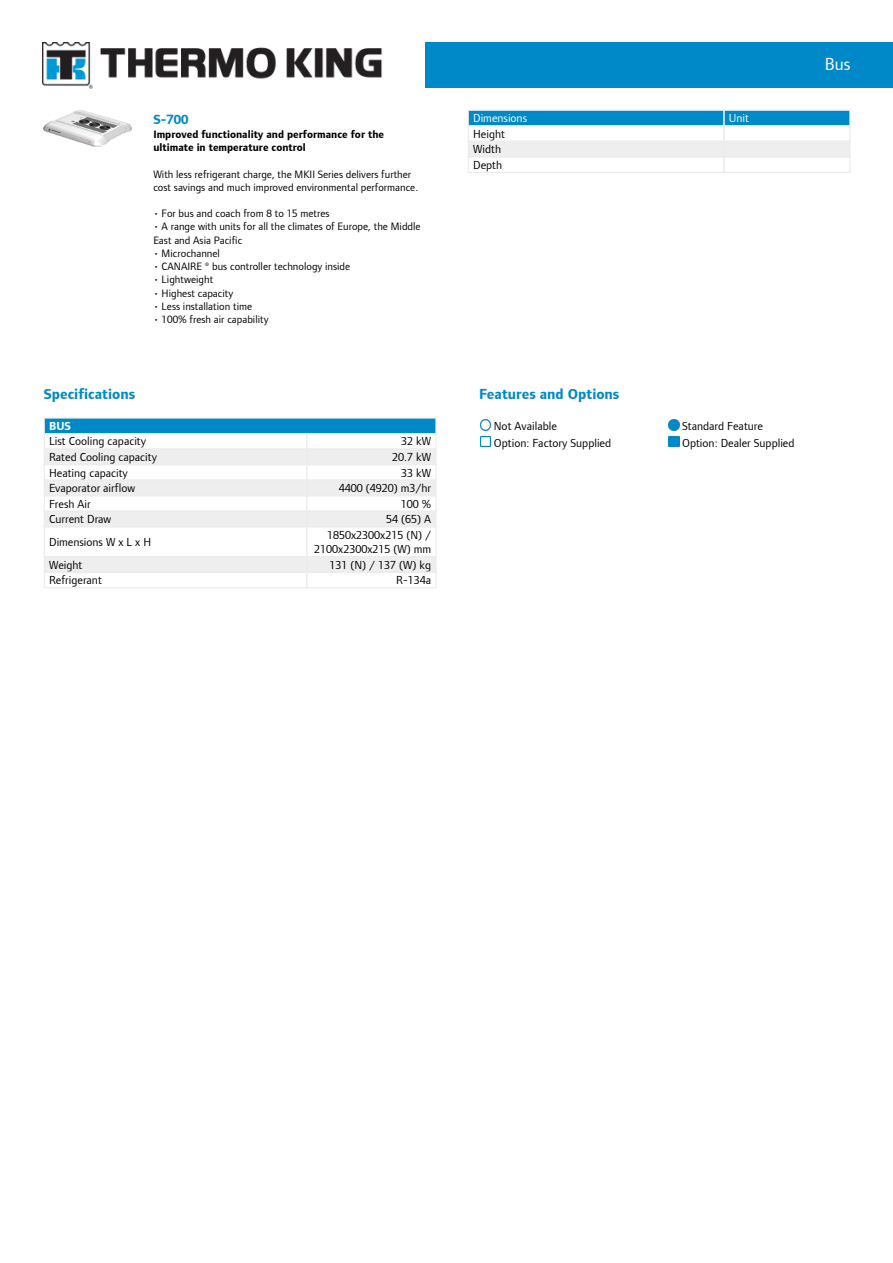
<style>
.page{position:relative;width:893px;height:1263px;background:#fff}
.page>*{position:absolute;margin:0;border:0;box-sizing:border-box;transform-origin:0 0}
.t1{font:18px "Foundry Form Sans Blonde";color:#fff}
.t2{font:700 15px "Foundry Form Sans Blonde";color:#0089c8}
.t3{font:700 13.8px "Foundry Form Sans Blonde";color:#0089c8}
.t4{font:12px/15.6px "Foundry Form Sans Blonde";color:#000}
.t5{font:12px "Foundry Form Sans Blonde";color:#fff}
.t6{font:11.1px/13.2px "Foundry Form Sans Blonde";color:#000}
.t7{font:700 11.1px/13.2px "Foundry Form Sans Blonde";color:#000}
.s1{font-weight:700;color:#fff}
</style>
<div class="page">
<div style="left:43px;top:43px;width:850px;height:45px;background:#0089c8"></div>
<div style="left:43px;top:43px;width:382px;height:45px;background:#fff"></div>
<img style="left:43px;top:43px;width:339px;height:45px">
<img style="left:44px;top:111px;width:88px;height:36px">
<div style="left:468px;top:141px;width:256px;height:16px;background:#eee"></div>
<div style="left:724px;top:141px;width:126px;height:16px;background:#eee"></div>
<div style="left:468px;top:110px;width:256px;height:16px;background:#0089c8"></div>
<div style="left:724px;top:110px;width:126px;height:16px;background:#0089c8"></div>
<hr style="left:468px;top:110px;width:256px;height:1px;background:#ececed">
<hr style="left:468px;top:125px;width:256px;height:1px;background:#ececed">
<svg style="left:468px;top:111px;width:1px;height:61px"></svg>
<hr style="left:468px;top:172px;width:256px;height:1px;background:#ececed">
<hr style="left:468px;top:156px;width:256px;height:1px;background:#ececed">
<hr style="left:724px;top:110px;width:126px;height:1px;background:#ececed">
<hr style="left:724px;top:125px;width:126px;height:1px;background:#ececed">
<svg style="left:723px;top:111px;width:1px;height:61px"></svg>
<hr style="left:724px;top:172px;width:126px;height:1px;background:#ececed">
<svg style="left:849px;top:110px;width:1px;height:62px"></svg>
<hr style="left:724px;top:156px;width:126px;height:1px;background:#ececed">
<div style="left:44px;top:449px;width:263px;height:16px;background:#eee"></div>
<div style="left:307px;top:449px;width:129px;height:16px;background:#eee"></div>
<div style="left:44px;top:480px;width:263px;height:16px;background:#eee"></div>
<div style="left:307px;top:480px;width:129px;height:16px;background:#eee"></div>
<div style="left:44px;top:511px;width:263px;height:16px;background:#eee"></div>
<div style="left:307px;top:511px;width:129px;height:16px;background:#eee"></div>
<div style="left:44px;top:557px;width:263px;height:15px;background:#eee"></div>
<div style="left:307px;top:557px;width:129px;height:15px;background:#eee"></div>
<div style="left:44px;top:418px;width:392px;height:16px;background:#0089c8"></div>
<hr style="left:44px;top:417px;width:392px;height:2px;background:#ececed">
<hr style="left:44px;top:433px;width:263px;height:1px;background:#ececed">
<svg style="left:44px;top:418px;width:1px;height:93px"></svg>
<hr style="left:44px;top:527px;width:1px;height:30px;background:#ececed">
<hr style="left:44px;top:556px;width:263px;height:1px;background:#ececed">
<svg style="left:44px;top:573px;width:1px;height:14px"></svg>
<hr style="left:44px;top:587px;width:263px;height:1px;background:#ececed">
<hr style="left:44px;top:572px;width:263px;height:1px;background:#ececed">
<hr style="left:307px;top:433px;width:129px;height:1px;background:#ececed">
<svg style="left:306px;top:434px;width:1px;height:77px"></svg>
<svg style="left:435px;top:418px;width:1px;height:93px"></svg>
<hr style="left:306px;top:527px;width:1px;height:30px;background:#ececed">
<hr style="left:435px;top:527px;width:1px;height:30px;background:#ececed">
<hr style="left:307px;top:556px;width:129px;height:1px;background:#ececed">
<svg style="left:306px;top:573px;width:1px;height:14px"></svg>
<hr style="left:307px;top:587px;width:129px;height:1px;background:#ececed">
<svg style="left:435px;top:573px;width:1px;height:14px"></svg>
<hr style="left:307px;top:572px;width:129px;height:1px;background:#ececed">
<svg style="left:480px;top:419px;width:11px;height:11px"></svg>
<svg style="left:668px;top:419px;width:11px;height:11px"></svg>
<svg style="left:480px;top:436px;width:11px;height:11px"></svg>
<svg style="left:668px;top:436px;width:11px;height:11px"></svg>
<p class="t3" style="left:153px;top:111px;width:37px">S-700</p>
<p class="t7" style="left:153px;top:127px;width:232px">Improved functionality and performance for the ultimate in temperature control</p>
<p class="t6" style="left:153px;top:167px;width:266px">With less refrigerant charge, the MKII Series delivers further cost savings and much improved environmental performance.</p>
<p class="t6" style="left:153px;top:207px;width:178px">• For bus and coach from 8 to 15 metres</p>
<p class="t6" style="left:153px;top:220px;width:269px">• A range with units for all the climates of Europe, the Middle<br>East and Asia Pacific</p>
<p class="t6" style="left:153px;top:247px;width:68px">• Microchannel</p>
<p class="t6" style="left:153px;top:260px;width:198px">• CANAIRE ® bus controller technology inside</p>
<p class="t6" style="left:153px;top:273px;width:61px">• Lightweight</p>
<p class="t6" style="left:153px;top:286px;width:81px">• Highest capacity</p>
<p class="t6" style="left:153px;top:300px;width:100px">• Less installation time</p>
<p class="t6" style="left:153px;top:313px;width:117px">• 100% fresh air capability</p>
<p class="t2" style="left:44px;top:386px;width:93px">Specifications</p>
<p class="t4" style="left:49px;top:418px;width:99px"><span class="s1">BUS<br></span>List Cooling capacity</p>
<p class="t4" style="left:401px;top:434px;width:31px">32 kW</p>
<p class="t4" style="left:49px;top:449px;width:110px">Rated Cooling capacity</p>
<p class="t4" style="left:392px;top:449px;width:40px">20.7 kW</p>
<p class="t4" style="left:49px;top:465px;width:80px">Heating capacity</p>
<p class="t4" style="left:401px;top:465px;width:31px">33 kW</p>
<p class="t4" style="left:49px;top:480px;width:87px">Evaporator airflow</p>
<p class="t4" style="left:339px;top:480px;width:94px">4400 (4920) m3/hr</p>
<p class="t4" style="left:49px;top:496px;width:43px">Fresh Air</p>
<p class="t4" style="left:401px;top:496px;width:32px">100 %</p>
<p class="t4" style="left:49px;top:511px;width:64px">Current Draw</p>
<p class="t4" style="left:386px;top:511px;width:46px">54 (65) A</p>
<p class="t4" style="left:49px;top:534px;width:104px">Dimensions W x L x H</p>
<p class="t4" style="left:314px;top:527px;width:118px;line-height:14.4px;text-align:right">1850x2300x215 (N) /<br>2100x2300x215 (W) mm</p>
<p class="t4" style="left:49px;top:557px;width:35px">Weight</p>
<p class="t4" style="left:329px;top:557px;width:103px">131 (N) / 137 (W) kg</p>
<p class="t4" style="left:49px;top:572px;width:54px">Refrigerant</p>
<p class="t4" style="left:396px;top:572px;width:36px">R-134a</p>
<p class="t5" style="left:473px;top:111px;width:55px">Dimensions</p>
<p class="t5" style="left:729px;top:111px;width:22px">Unit</p>
<p class="t4" style="left:473px;top:126px;width:33px">Height<br>Width<br>Depth</p>
<p class="t1" style="left:825px;top:54px;width:27px">Bus</p>
<p class="t2" style="left:479px;top:386px;width:142px">Features and Options</p>
<p class="t4" style="left:494px;top:418px;width:65px">Not Available</p>
<p class="t4" style="left:682px;top:418px;width:82px">Standard Feature</p>
<p class="t4" style="left:494px;top:435px;width:119px">Option: Factory Supplied</p>
<p class="t4" style="left:682px;top:435px;width:114px">Option: Dealer Supplied</p>
</div>
